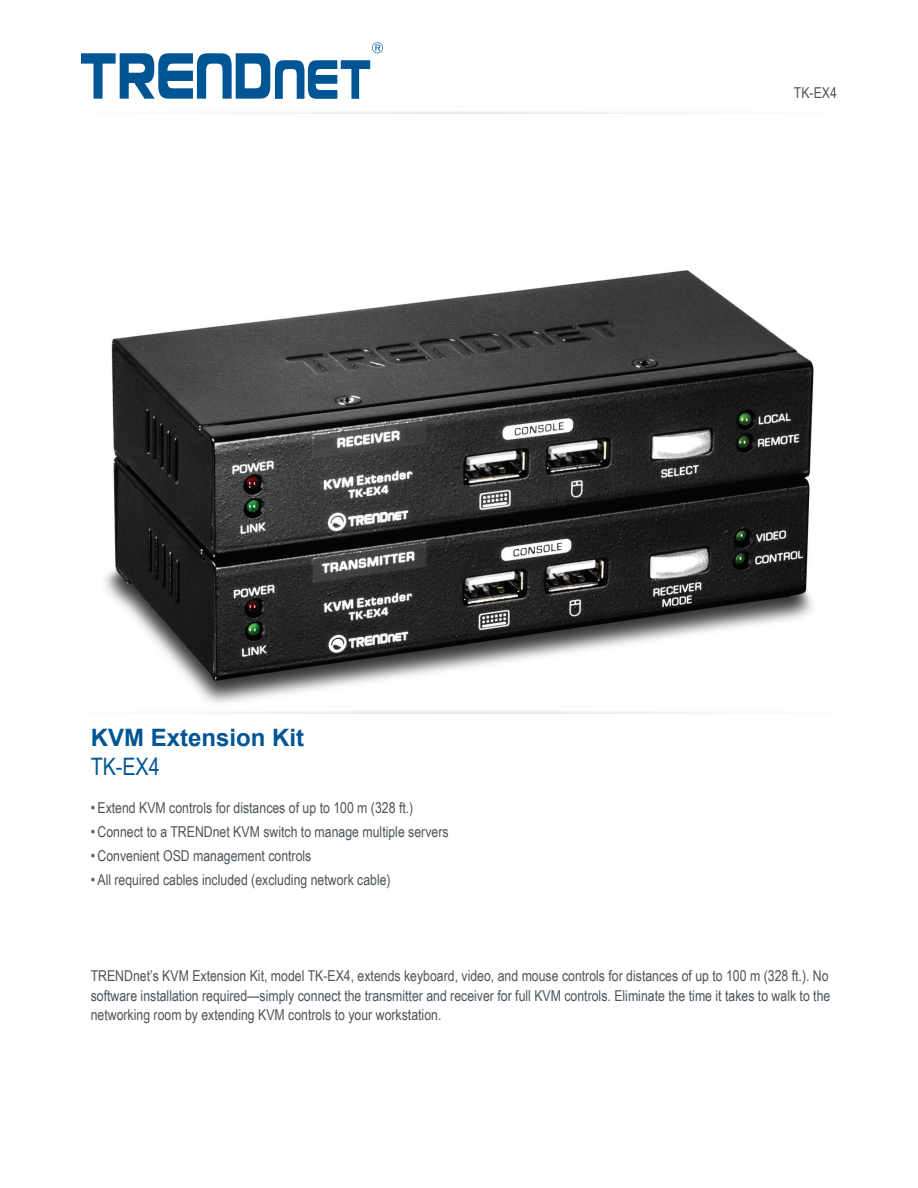
<style>
.page{position:relative;width:918px;height:1188px;background:#fff}
.page>*{position:absolute;margin:0;border:0;box-sizing:border-box;transform-origin:0 0}
.t1{font:700 24px "Arial";color:#005595}
.t2{font:24px "Arial Narrow";color:#005595}
.t3{font:15px/19.5px "Arial Narrow";color:#4d545a;text-align:justify}
</style>
<div class="page">
<svg style="left:201px;top:111px;width:517px;height:3px"></svg>
<svg style="left:81px;top:42px;width:302px;height:57px"></svg>
<img style="left:105px;top:270px;width:709px;height:433px">
<h1 class="t1" style="left:91px;top:722px;width:215px">KVM Extension Kit</h1>
<h1 class="t2" style="left:91px;top:749px;width:70px">TK-EX4</h1>
<p class="t3" style="left:91px;top:798px;width:324px">• Extend KVM controls for distances of up to 100 m (328 ft.)</p>
<p class="t3" style="left:91px;top:822px;width:359px">• Connect to a TRENDnet KVM switch to manage multiple servers</p>
<p class="t3" style="left:91px;top:846px;width:222px">• Convenient OSD management controls</p>
<p class="t3" style="left:91px;top:870px;width:302px">• All required cables included (excluding network cable)</p>
<p class="t3" style="left:794px;top:82px;width:45px">TK-EX4</p>
<p class="t3" style="left:91px;top:966px;width:741px">TRENDnet’s KVM Extension Kit, model TK-EX4, extends keyboard, video, and mouse controls for distances of up to 100 m (328 ft.). No software installation required—simply connect the transmitter and receiver for full KVM controls. Eliminate the time it takes to walk to the networking room by extending KVM controls to your workstation.</p>
</div>
